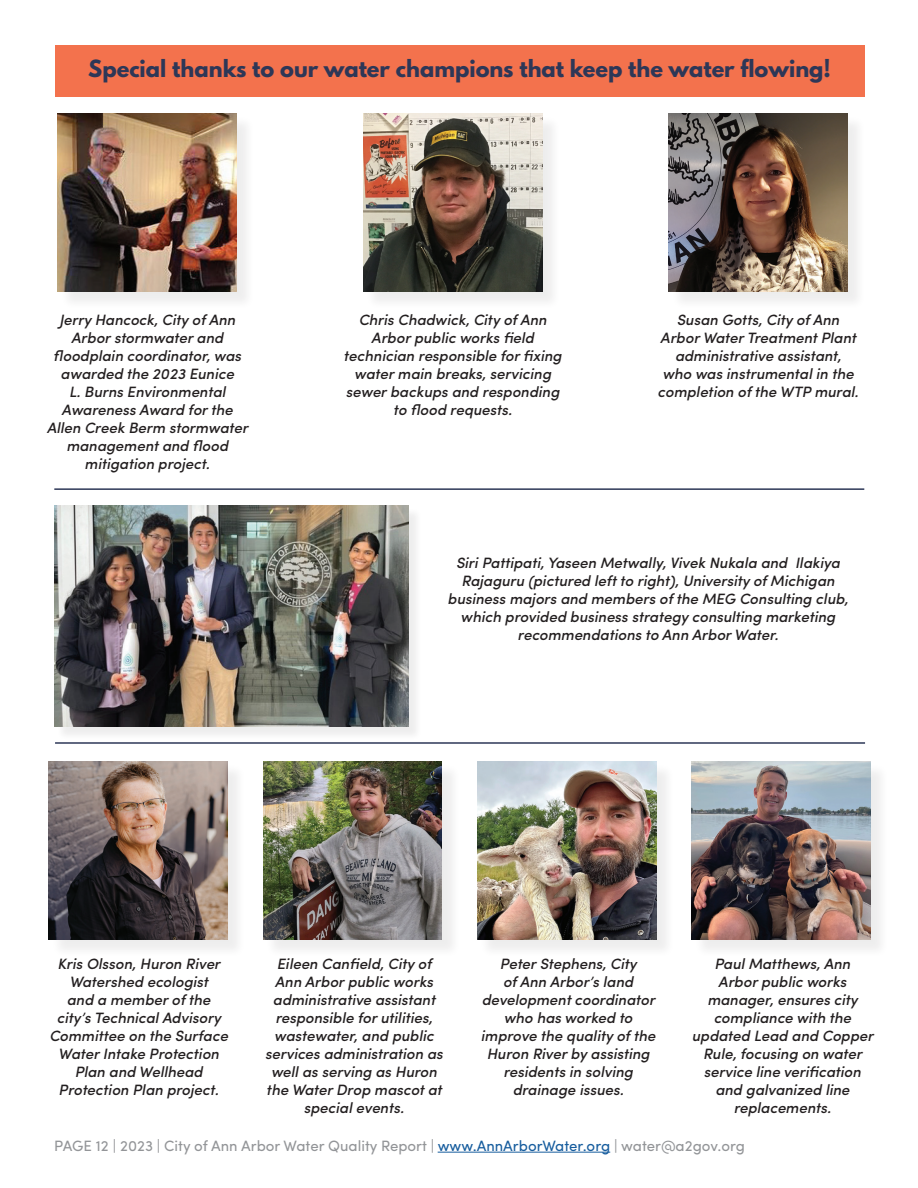
<style>
.page{position:relative;width:918px;height:1188px;background:#fff}
.page>*{position:absolute;margin:0;border:0;box-sizing:border-box;transform-origin:0 0}
.t1{font:700 21px "League Spartan";color:#2d3757}
.t2{font:italic 500 15px/18px "Sofia Pro";color:#231f20;text-align:center}
.t3{font:15px "Sofia Pro";color:#939598}
.s1{color:#175d9e}
</style>
<div class="page">
<div style="left:55px;top:45px;width:810px;height:52px;background:#f3724d"></div>
<hr style="left:54px;top:488px;width:810px;height:2px;background:#2d3757">
<div style="left:60px;top:115px;width:196px;height:196px;background:#f5f5f5"></div>
<img style="left:58px;top:113px;width:179px;height:179px">
<div style="left:366px;top:115px;width:195px;height:196px;background:#f5f5f5"></div>
<img style="left:363px;top:113px;width:179px;height:179px">
<div style="left:671px;top:115px;width:195px;height:196px;background:#f5f5f5"></div>
<img style="left:669px;top:113px;width:179px;height:179px">
<div style="left:56px;top:507px;width:366px;height:233px;background:#f2f2f2"></div>
<img style="left:54px;top:506px;width:355px;height:221px">
<hr style="left:55px;top:742px;width:810px;height:2px;background:#2d3757">
<div style="left:51px;top:764px;width:195px;height:195px;background:#f4f4f4"></div>
<img style="left:49px;top:761px;width:179px;height:179px">
<div style="left:265px;top:764px;width:195px;height:195px;background:#f3f3f3"></div>
<img style="left:263px;top:761px;width:179px;height:179px">
<div style="left:480px;top:764px;width:195px;height:195px;background:#f4f4f4"></div>
<img style="left:477px;top:761px;width:179px;height:179px">
<div style="left:694px;top:764px;width:195px;height:195px;background:#f4f4f4"></div>
<img style="left:692px;top:761px;width:178px;height:179px">
<hr style="left:438px;top:1152px;width:172px;height:1px;background:#175d9e">
<h1 class="t1" style="left:88px;top:52px;width:744px">Special thanks to our water champions that keep the water flowing!</h1>
<p class="t2" style="left:47px;top:310px;width:203px">Jerry Hancock, City of Ann<br>Arbor stormwater and floodplain coordinator, was awarded the 2023 Eunice<br>L. Burns Environmental<br>Awareness Award for the<br>Allen Creek Berm stormwater management and flood mitigation project.</p>
<p class="t2" style="left:344px;top:310px;width:220px">Chris Chadwick, City of Ann<br>Arbor public works field technician responsible for fixing water main breaks, servicing sewer backups and responding to flood requests.</p>
<p class="t2" style="left:658px;top:310px;width:202px">Susan Gotts, City of Ann<br>Arbor Water Treatment Plant administrative assistant,<br>who was instrumental in the completion of the WTP mural.</p>
<p class="t2" style="left:448px;top:553px;width:402px">Siri Pattipati, Yaseen Metwally, Vivek Nukala and Ilakiya Rajaguru (pictured left to right), University of Michigan business majors and members of the MEG Consulting club, which provided business strategy consulting marketing recommendations to Ann Arbor Water.</p>
<p class="t2" style="left:49px;top:953px;width:180px">Kris Olsson, Huron River<br>Watershed ecologist<br>and a member of the city’s Technical Advisory<br>Committee on the Surface<br>Water Intake Protection<br>Plan and Wellhead<br>Protection Plan project.</p>
<p class="t2" style="left:265px;top:953px;width:179px">Eileen Canfield, City of<br>Ann Arbor public works administrative assistant responsible for utilities, wastewater, and public services administration as well as serving as Huron the Water Drop mascot at special events.</p>
<p class="t2" style="left:481px;top:953px;width:176px">Peter Stephens, City<br>of Ann Arbor’s land development coordinator who has worked to improve the quality of the<br>Huron River by assisting residents in solving drainage issues.</p>
<p class="t2" style="left:692px;top:953px;width:183px">Paul Matthews, Ann<br>Arbor public works manager, ensures city compliance with the updated Lead and Copper<br>Rule, focusing on water service line verification and galvanized line replacements.</p>
<p class="t3" style="left:54px;top:1134px;width:692px">PAGE 12 | 2023 | City of Ann Arbor Water Quality Report | <span class="s1">www.AnnArborWater.org</span> | water@a2gov.org</p>
</div>
